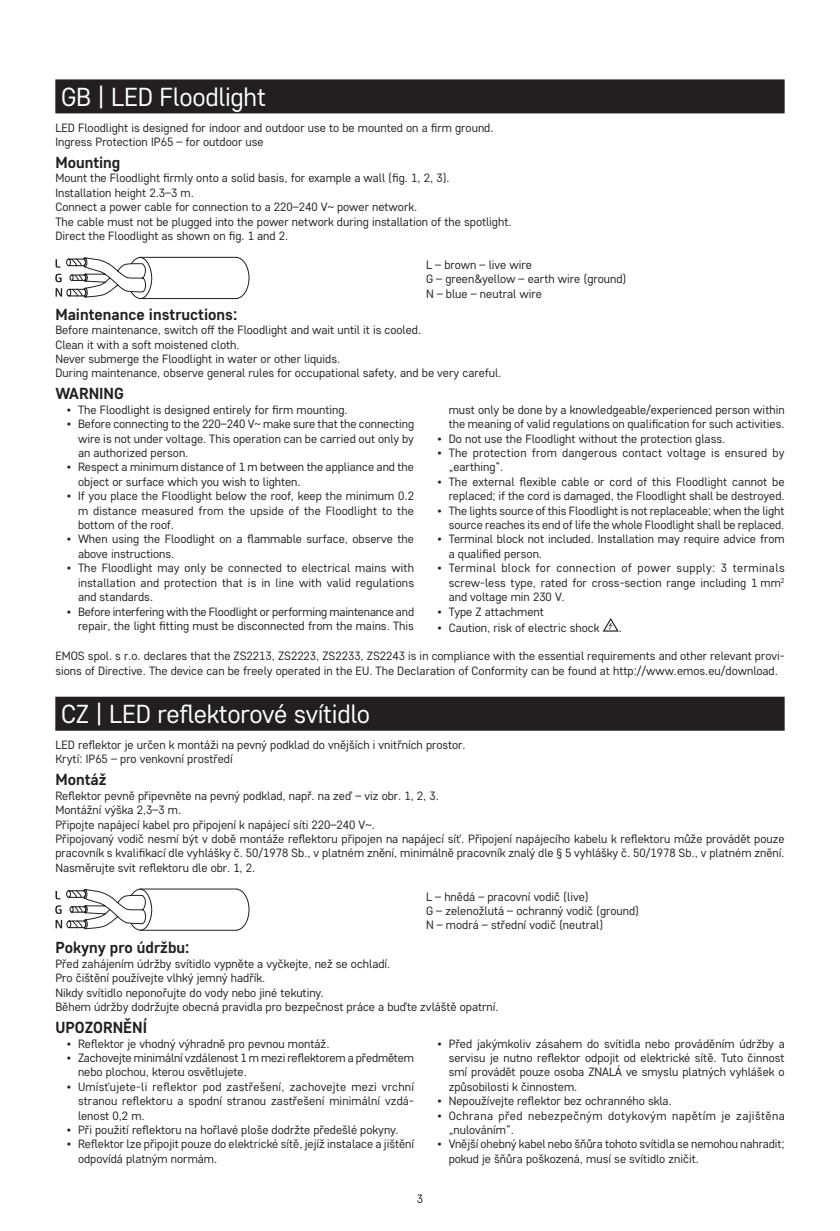
<style>
.page{position:relative;width:840px;height:1231px;background:#fff}
.page>*{position:absolute;margin:0;border:0;box-sizing:border-box;transform-origin:0 0}
.t1{font:26px "Core Sans D35";letter-spacing:-.01em;color:#fff}
.t2{font:700 16px "Core Sans D55";color:#231f20}
.t3{font:12px/14.4px "Core Sans D35";color:#231f20}
.t4{font:12px/14.4px "Core Sans D35";letter-spacing:.02em;color:#231f20}
.t5{font:12px/14.4px "Core Sans D35";letter-spacing:.035em;color:#231f20}
</style>
<div class="page">
<div style="left:55px;top:79px;width:729px;height:34px;background:#231f20"></div>
<svg style="left:55px;top:256px;width:195px;height:43px"></svg>
<svg style="left:603px;top:618px;width:15px;height:13px"></svg>
<div style="left:55px;top:696px;width:729px;height:34px;background:#231f20"></div>
<svg style="left:55px;top:888px;width:195px;height:43px"></svg>
<h1 class="t1" style="left:61px;top:80px;width:206px">GB | LED Floodlight</h1>
<p class="t3" style="left:55px;top:120px;width:439px">LED Floodlight is designed for indoor and outdoor use to be mounted on a firm ground.<br>Ingress Protection IP65 – for outdoor use</p>
<h2 class="t2" style="left:55px;top:152px;width:67px">Mounting</h2>
<p class="t3" style="left:55px;top:171px;width:457px">Mount the Floodlight firmly onto a solid basis, for example a wall (fig. 1, 2, 3).<br>Installation height 2.3–3 m.<br>Connect a power cable for connection to a 220–240 V~ power network.<br>The cable must not be plugged into the power network during installation of the spotlight.<br>Direct the Floodlight as shown on fig. 1 and 2.</p>
<p class="t3" style="left:426px;top:257px;width:202px">L – brown – live wire<br>G – green&amp;yellow – earth wire (ground)<br>N – blue – neutral wire</p>
<h2 class="t2" style="left:55px;top:303px;width:183px">Maintenance instructions:</h2>
<p class="t3" style="left:55px;top:322px;width:447px">Before maintenance, switch off the Floodlight and wait until it is cooled.<br>Clean it with a soft moistened cloth.<br>Never submerge the Floodlight in water or other liquids.<br>During maintenance, observe general rules for occupational safety, and be very careful.</p>
<h2 class="t2" style="left:55px;top:383px;width:70px">WARNING</h2>
<p class="t3" style="left:67px;top:402px;width:282px">• The Floodlight is designed entirely for firm mounting.</p>
<p class="t3" style="left:78px;top:416px;width:337px;text-align:justify;text-indent:-11px">• Before connecting to the 220–240 V~ make sure that the connecting wire is not under voltage. This operation can be carried out only by an authorized person.</p>
<p class="t3" style="left:78px;top:459px;width:337px;text-indent:-11px">• Respect a minimum distance of 1 m between the appliance and the object or surface which you wish to lighten.</p>
<p class="t3" style="left:78px;top:488px;width:337px;text-align:justify;text-indent:-11px">• If you place the Floodlight below the roof, keep the minimum 0.2 m distance measured from the upside of the Floodlight to the bottom of the roof.</p>
<p class="t3" style="left:78px;top:531px;width:337px;text-indent:-11px">• When using the Floodlight on a flammable surface, observe the above instructions.</p>
<p class="t3" style="left:78px;top:560px;width:337px;text-align:justify;text-indent:-11px">• The Floodlight may only be connected to electrical mains with installation and protection that is in line with valid regulations and standards.</p>
<p class="t3" style="left:67px;top:603px;width:349px;text-align:right">• Before interfering with the Floodlight or performing maintenance and repair, the light fitting must be disconnected from the mains. This</p>
<p class="t3" style="left:448px;top:402px;width:337px">must only be done by a knowledgeable/experienced person within the meaning of valid regulations on qualification for such activities.</p>
<p class="t3" style="left:437px;top:431px;width:289px">• Do not use the Floodlight without the protection glass.</p>
<p class="t4" style="left:448px;top:445px;width:337px;text-indent:-11px">• The protection from dangerous contact voltage is ensured by „earthing“.</p>
<p class="t3" style="left:437px;top:474px;width:348px;text-align:right">• The external flexible cable or cord of this Floodlight cannot be replaced; if the cord is damaged, the Floodlight shall be destroyed.</p>
<p class="t3" style="left:437px;top:503px;width:348px;text-align:right">• The lights source of this Floodlight is not replaceable; when the light source reaches its end of life the whole Floodlight shall be replaced.</p>
<p class="t3" style="left:448px;top:531px;width:337px;text-indent:-11px">• Terminal block not included. Installation may require advice from a qualified person.</p>
<p class="t3" style="left:448px;top:560px;width:337px;text-align:justify;text-indent:-11px">• Terminal block for connection of power supply: 3 terminals screw-less type, rated for cross-section range including 1 mm<sup>2 </sup>and voltage min 230 V.</p>
<p class="t3" style="left:437px;top:603px;width:108px">• Type Z attachment</p>
<p class="t3" style="left:437px;top:619px;width:163px">• Caution, risk of electric shock</p>
<p class="t3" style="left:618px;top:619px;width:5px">.</p>
<p class="t3" style="left:55px;top:648px;width:730px">EMOS spol. s r.o. declares that the ZS2213, ZS2223, ZS2233, ZS2243 is in compliance with the essential requirements and other relevant provi&shy;sions of Directive. The device can be freely operated in the EU. The Declaration of Conformity can be found at http://www.emos.eu/download.</p>
<h1 class="t1" style="left:61px;top:697px;width:310px">CZ | LED reflektorové svítidlo</h1>
<p class="t3" style="left:55px;top:737px;width:411px">LED reflektor je určen k montáži na pevný podklad do vnějších i vnitřních prostor.<br>Krytí: IP65 – pro venkovní prostředí</p>
<h2 class="t2" style="left:55px;top:769px;width:53px">Montáž</h2>
<p class="t3" style="left:55px;top:787px;width:730px">Reflektor pevně připevněte na pevný podklad, např. na zeď – viz obr. 1, 2, 3.<br>Montážní výška 2,3–3 m.<br>Připojte napájecí kabel pro připojení k napájecí síti 220–240 V~.<br>Připojovaný vodič nesmí být v době montáže reflektoru připojen na napájecí síť. Připojení napájecího kabelu k reflektoru může provádět pouze pracovník s kvalifikací dle vyhlášky č. 50/1978 Sb., v platném znění, minimálně pracovník znalý dle § 5 vyhlášky č. 50/1978 Sb., v platném znění.<br>Nasměrujte svit reflektoru dle obr. 1, 2.</p>
<p class="t3" style="left:426px;top:888px;width:215px">L – hnědá – pracovní vodič (live)<br>G – zelenožlutá – ochranný vodič (ground)<br>N – modrá – střední vodič (neutral)</p>
<h2 class="t2" style="left:55px;top:937px;width:135px">Pokyny pro údržbu:</h2>
<p class="t3" style="left:55px;top:956px;width:444px">Před zahájením údržby svítidlo vypněte a vyčkejte, než se ochladí.<br>Pro čištění používejte vlhký jemný hadřík.<br>Nikdy svítidlo neponořujte do vody nebo jiné tekutiny.<br>Během údržby dodržujte obecná pravidla pro bezpečnost práce a buďte zvláště opatrní.</p>
<h2 class="t2" style="left:55px;top:1016px;width:93px">UPOZORNĚNÍ</h2>
<p class="t3" style="left:67px;top:1035px;width:264px">• Reflektor je vhodný výhradně pro pevnou montáž.</p>
<p class="t3" style="left:78px;top:1050px;width:337px;text-indent:-11px">• Zachovejte minimální vzdálenost 1 m mezi reflektorem a předmětem nebo plochou, kterou osvětlujete.</p>
<p class="t3" style="left:78px;top:1078px;width:337px;text-align:justify;text-indent:-11px">• Umísťujete-li reflektor pod zastřešení, zachovejte mezi vrchní stranou reflektoru a spodní stranou zastřešení minimální vzdá&shy;lenost 0,2 m.</p>
<p class="t3" style="left:67px;top:1122px;width:333px">• Při použití reflektoru na hořlavé ploše dodržte předešlé pokyny.</p>
<p class="t3" style="left:78px;top:1136px;width:337px;text-indent:-11px">• Reflektor lze připojit pouze do elektrické sítě, jejíž instalace a jištění odpovídá platným normám.</p>
<p class="t3" style="left:448px;top:1035px;width:337px;text-align:justify;text-indent:-11px">• Před jakýmkoliv zásahem do svítidla nebo prováděním údržby a servisu je nutno reflektor odpojit od elektrické sítě. Tuto činnost smí provádět pouze osoba ZNALÁ ve smyslu platných vyhlášek o způsobilosti k činnostem.</p>
<p class="t3" style="left:437px;top:1093px;width:236px">• Nepoužívejte reflektor bez ochranného skla.</p>
<p class="t5" style="left:448px;top:1107px;width:337px;text-indent:-11px">• Ochrana před nebezpečným dotykovým napětím je zajištěna „nulováním“.</p>
<p class="t3" style="left:448px;top:1136px;width:337px;text-indent:-11px">• Vnější ohebný kabel nebo šňůra tohoto svítidla se nemohou nahradit; pokud je šňůra poškozená, musí se svítidlo zničit.</p>
<p class="t3" style="left:416px;top:1190px;width:8px">3</p>
</div>
